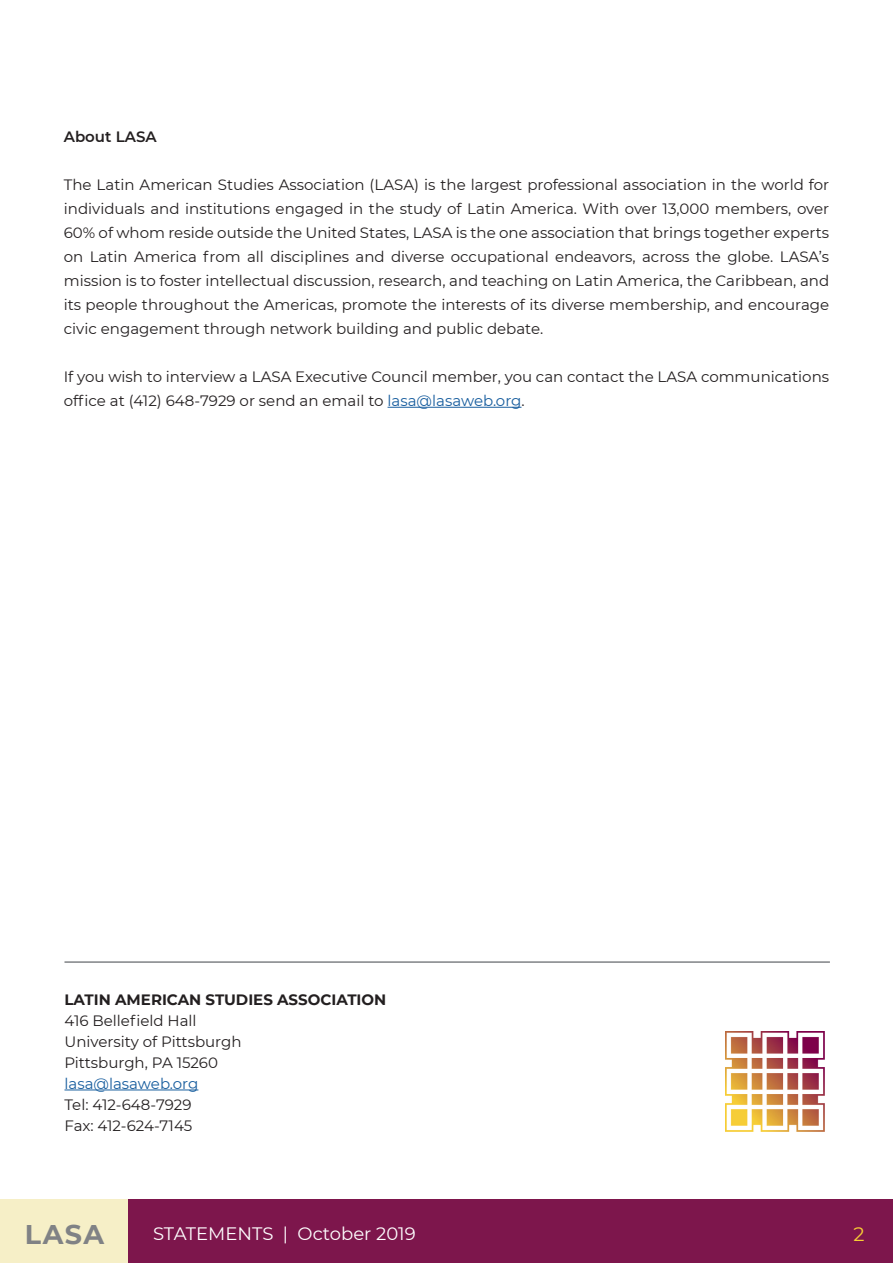
<style>
.page{position:relative;width:893px;height:1263px;background:#fff}
.page>*{position:absolute;margin:0;border:0;box-sizing:border-box;transform-origin:0 0}
.t1{font:700 27px "Montserrat";color:#808285}
.t2{font:19.5px "Montserrat";color:#f8ce34}
.t3{font:18px "Montserrat";color:#fff}
.Cuerpo_de_texto{font:15px/24px "Montserrat";color:#231f20;text-align:justify}
.Cuerpo_de_texto_resa{font:700 15px "Montserrat";color:#231f20}
.Cuerpo_de_texto-2{font:15px "Montserrat";color:#175d9e}
.Cuerpo_de_texto-3{font:600 15px "Montserrat";color:#231f20}
.s1{color:#175d9e}
</style>
<div class="page">
<div style="left:0;top:1199px;width:129px;height:64px;background:#f6efc7"></div>
<div style="left:129px;top:1199px;width:764px;height:64px;background:#7d164c"></div>
<hr style="left:64px;top:1089px;width:134px;height:1px;background:#175d9e">
<hr style="left:64px;top:961px;width:766px;height:2px;background:#808285">
<img style="left:726px;top:1032px;width:99px;height:99px">
<hr style="left:388px;top:407px;width:133px;height:1px;background:#175d9e">
<p class="Cuerpo_de_texto-3" style="left:64px;top:126px;width:94px">About LASA</p>
<p class="Cuerpo_de_texto" style="left:64px;top:172px;width:767px">The Latin American Studies Association (LASA) is the largest professional association in the world for individuals and institutions engaged in the study of Latin America. With over 13,000 members, over 60% of whom reside outside the United States, LASA is the one association that brings together experts on Latin America from all disciplines and diverse occupational endeavors, across the globe. LASA’s mission is to foster intellectual discussion, research, and teaching on Latin America, the Caribbean, and its people throughout the Americas, promote the interests of its diverse membership, and encourage civic engagement through network building and public debate.</p>
<p class="Cuerpo_de_texto" style="left:64px;top:364px;width:767px">If you wish to interview a LASA Executive Council member, you can contact the LASA communications office at (412) 648-7929 or send an email to <span class="s1">lasa@lasaweb.org</span>.</p>
<p class="Cuerpo_de_texto_resa" style="left:64px;top:989px;width:323px">LATIN AMERICAN STUDIES ASSOCIATION</p>
<p class="Cuerpo_de_texto" style="left:64px;top:1008px;width:134px">416 Bellefield Hall</p>
<p class="Cuerpo_de_texto" style="left:64px;top:1029px;width:179px">University of Pittsburgh</p>
<p class="Cuerpo_de_texto" style="left:64px;top:1050px;width:155px">Pittsburgh, PA 15260</p>
<p class="Cuerpo_de_texto-2" style="left:64px;top:1073px;width:135px">lasa@lasaweb.org</p>
<p class="Cuerpo_de_texto" style="left:64px;top:1092px;width:129px">Tel: 412-648-7929</p>
<p class="Cuerpo_de_texto" style="left:64px;top:1113px;width:129px">Fax: 412-624-7145</p>
<h1 class="t1" style="left:25px;top:1215px;width:81px">LASA</h1>
<p class="t3" style="left:153px;top:1221px;width:264px">STATEMENTS | October 2019</p>
<h2 class="t2" style="left:853px;top:1220px;width:13px">2</h2>
</div>
